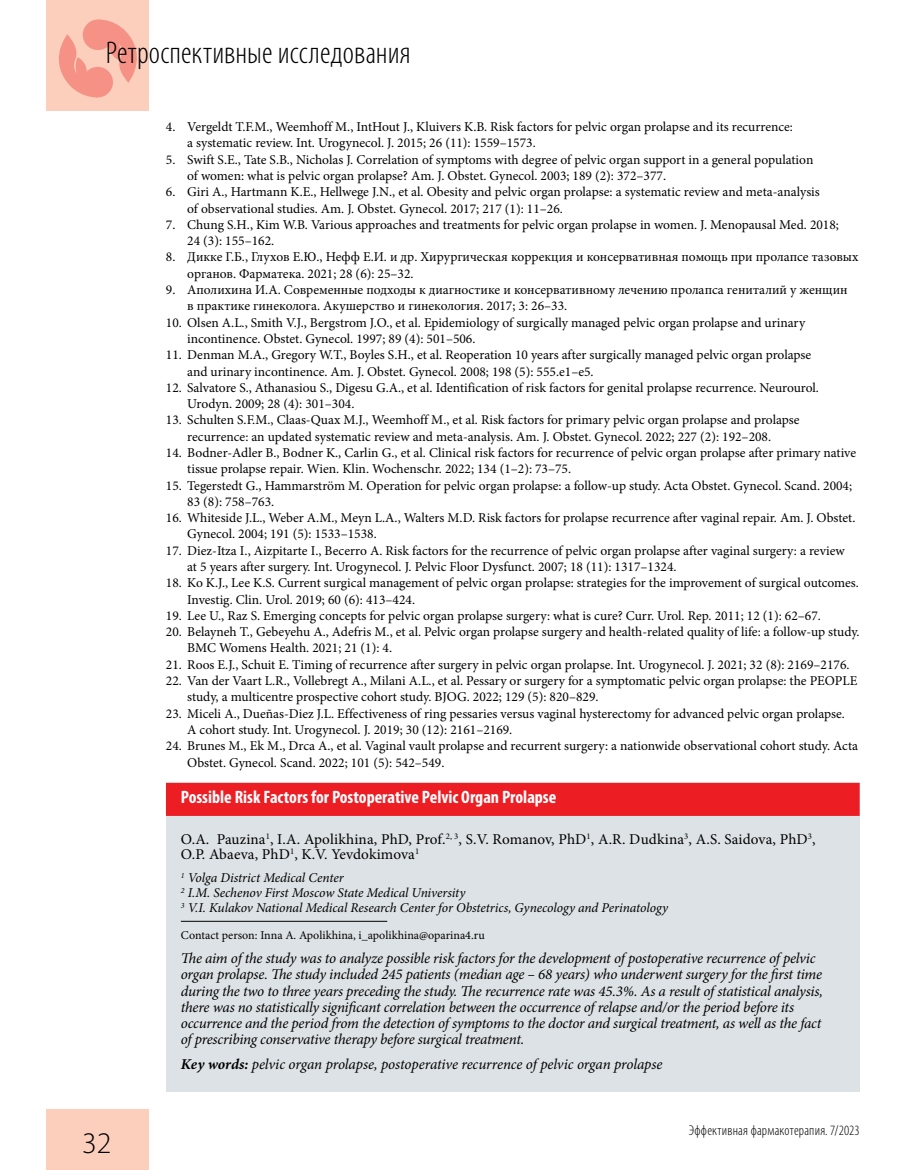
<style>
.page{position:relative;width:915px;height:1170px;background:#fff}
.page>*{position:absolute;margin:0;border:0;box-sizing:border-box;transform-origin:0 0}
.t1{font:300 condensed 31.5px "Myriad Pro";color:#000}
.t2{font:300 30px "Myriad Pro";color:#000}
.t3{font:700 condensed 18px "Myriad Pro";color:#fff}
.t4{font:italic 15px/16.2px "Minion Pro";letter-spacing:-.015em;color:#000}
.t5{font:15px/15px "Minion Pro";letter-spacing:.01em;color:#000}
.t6{font:300 condensed 14.25px "Myriad Pro";letter-spacing:.015em;color:#000}
.t7{font:13.5px/16.4px "Minion Pro";color:#000}
.t8{font:italic 13.5px/15px "Minion Pro";letter-spacing:-.005em;color:#000}
.t9{font:12px "Minion Pro";color:#000}
.s1{font-weight:700}
</style>
<div class="page">
<div style="left:47px;top:0;width:102px;height:111px;background:#fccebc"></div>
<div style="left:47px;top:1108px;width:102px;height:61px;background:#fccebc"></div>
<svg style="left:59px;top:19px;width:78px;height:79px"></svg>
<div style="left:166px;top:782px;width:693px;height:309px;background:#dde2e6"></div>
<div style="left:166px;top:782px;width:693px;height:33px;background:#ed1d24"></div>
<hr style="left:181px;top:920px;width:206px;height:1px;background:#000">
<h1 class="t1" style="left:106px;top:34px;width:306px">Ретроспективные исследования</h1>
<h2 class="t2" style="left:82px;top:1126px;width:31px">32</h2>
<p class="t7" style="left:187px;top:119px;width:607px;text-indent:-21px">4. Vergeldt T.F.M., Weemhoff M., IntHout J., Kluivers K.B. Risk factors for pelvic organ prolapse and its recurrence: a systematic review. Int. Urogynecol. J. 2015; 26 (11): 1559–1573.</p>
<p class="t7" style="left:187px;top:151px;width:627px;text-indent:-21px">5. Swift S.E., Tate S.B., Nicholas J. Correlation of symptoms with degree of pelvic organ support in a general population of women: what is pelvic organ prolapse? Am. J. Obstet. Gynecol. 2003; 189 (2): 372–377.</p>
<p class="t7" style="left:187px;top:184px;width:634px;text-indent:-21px">6. Giri A., Hartmann K.E., Hellwege J.N., et al. Obesity and pelvic organ prolapse: a systematic review and meta-analysis of observational studies. Am. J. Obstet. Gynecol. 2017; 217 (1): 11–26.</p>
<p class="t7" style="left:187px;top:216px;width:653px;text-indent:-21px">7. Chung S.H., Kim W.B. Various approaches and treatments for pelvic organ prolapse in women. J. Menopausal Med. 2018;<br>24 (3): 155–162.</p>
<p class="t7" style="left:187px;top:249px;width:672px;text-indent:-21px">8. Дикке Г.Б., Глухов Е.Ю., Нефф Е.И. и др. Хирургическая коррекция и консервативная помощь при пролапсе тазовых органов. Фарматека. 2021; 28 (6): 25–32.</p>
<p class="t7" style="left:187px;top:281px;width:661px;text-indent:-21px">9. Аполихина И.А. Современные подходы к диагностике и консервативному лечению пролапса гениталий у женщин в практике гинеколога. Акушерство и гинекология. 2017; 3: 26–33.</p>
<p class="t7" style="left:187px;top:314px;width:619px;text-indent:-21px">10. Olsen A.L., Smith V.J., Bergstrom J.O., et al. Epidemiology of surgically managed pelvic organ prolapse and urinary incontinence. Obstet. Gynecol. 1997; 89 (4): 501–506.</p>
<p class="t7" style="left:187px;top:347px;width:625px;text-indent:-21px">11. Denman M.A., Gregory W.T., Boyles S.H., et al. Reoperation 10 years after surgically managed pelvic organ prolapse and urinary incontinence. Am. J. Obstet. Gynecol. 2008; 198 (5): 555.e1–e5.</p>
<p class="t7" style="left:187px;top:379px;width:633px;text-indent:-21px">12. Salvatore S., Athanasiou S., Digesu G.A., et al. Identification of risk factors for genital prolapse recurrence. Neurourol.<br>Urodyn. 2009; 28 (4): 301–304.</p>
<p class="t7" style="left:166px;top:412px;width:635px;text-align:center">13. Schulten S.F.M., Claas-Quax M.J., Weemhoff M., et al. Risk factors for primary pelvic organ prolapse and prolapse recurrence: an updated systematic review and meta-analysis. Am. J. Obstet. Gynecol. 2022; 227 (2): 192–208.</p>
<p class="t7" style="left:187px;top:444px;width:670px;text-indent:-21px">14. Bodner-Adler B., Bodner K., Carlin G., et al. Clinical risk factors for recurrence of pelvic organ prolapse after primary native tissue prolapse repair. Wien. Klin. Wochenschr. 2022; 134 (1–2): 73–75.</p>
<p class="t7" style="left:187px;top:477px;width:666px;text-indent:-21px">15. Tegerstedt G., Hammarström M. Operation for pelvic organ prolapse: a follow-up study. Acta Obstet. Gynecol. Scand. 2004;<br>83 (8): 758–763.</p>
<p class="t7" style="left:187px;top:509px;width:669px;text-indent:-21px">16. Whiteside J.L., Weber A.M., Meyn L.A., Walters M.D. Risk factors for prolapse recurrence after vaginal repair. Am. J. Obstet.<br>Gynecol. 2004; 191 (5): 1533–1538.</p>
<p class="t7" style="left:187px;top:542px;width:658px;text-indent:-21px">17. Diez-Itza I., Aizpitarte I., Becerro A. Risk factors for the recurrence of pelvic organ prolapse after vaginal surgery: a review at 5 years after surgery. Int. Urogynecol. J. Pelvic Floor Dysfunct. 2007; 18 (11): 1317–1324.</p>
<p class="t7" style="left:187px;top:575px;width:673px;text-indent:-21px">18. Ko K.J., Lee K.S. Current surgical management of pelvic organ prolapse: strategies for the improvement of surgical outcomes.<br>Investig. Clin. Urol. 2019; 60 (6): 413–424.</p>
<p class="t7" style="left:166px;top:607px;width:656px">19. Lee U., Raz S. Emerging concepts for pelvic organ prolapse surgery: what is cure? Curr. Urol. Rep. 2011; 12 (1): 62–67.</p>
<p class="t7" style="left:187px;top:623px;width:673px;text-indent:-21px">20. Belayneh T., Gebeyehu A., Adefris M., et al. Pelvic organ prolapse surgery and health-related quality of life: a follow-up study.<br>BMC Womens Health. 2021; 21 (1): 4.</p>
<p class="t7" style="left:166px;top:656px;width:685px">21. Roos E.J., Schuit E. Timing of recurrence after surgery in pelvic organ prolapse. Int. Urogynecol. J. 2021; 32 (8): 2169–2176.</p>
<p class="t7" style="left:187px;top:672px;width:671px;text-indent:-21px">22. Van der Vaart L.R., Vollebregt A., Milani A.L., et al. Pessary or surgery for a symptomatic pelvic organ prolapse: the PEOPLE study, a multicentre prospective cohort study. BJOG. 2022; 129 (5): 820–829.</p>
<p class="t7" style="left:187px;top:705px;width:659px;text-indent:-21px">23. Miceli A., Dueñas-Diez J.L. Effectiveness of ring pessaries versus vaginal hysterectomy for advanced pelvic organ prolapse.<br>A cohort study. Int. Urogynecol. J. 2019; 30 (12): 2161–2169.</p>
<p class="t7" style="left:187px;top:737px;width:672px;text-indent:-21px">24. Brunes M., Ek M., Drca A., et al. Vaginal vault prolapse and recurrent surgery: a nationwide observational cohort study. Acta<br>Obstet. Gynecol. Scand. 2022; 101 (5): 542–549.</p>
<h3 class="t3" style="left:181px;top:785px;width:377px">Possible Risk Factors for Postoperative Pelvic Organ Prolapse</h3>
<p class="t5" style="left:181px;top:831px;width:636px">O.A. Pauzina<sup>1</sup>, I.A. Apolikhina, PhD, Prof.<sup>2,</sup> <sup>3</sup>, S.V. Romanov, PhD<sup>1</sup>, A.R. Dudkina<sup>3</sup>, A.S. Saidova, PhD<sup>3</sup>,<br>O.P. Abaevа, PhD<sup>1</sup>, K.V. Yevdokimova<sup>1</sup></p>
<p class="t8" style="left:181px;top:870px;width:488px"><sup>1</sup> Volga District Medical Center<br><sup>2</sup> I.M. Sechenov First Moscow State Medical University<br><sup>3</sup> V.I. Kulakov National Medical Research Center for Obstetrics, Gynecology and Perinatology</p>
<p class="t9" style="left:181px;top:926px;width:305px">Contact person: Inna A. Apolikhina, i_apolikhina@oparina4.ru</p>
<p class="t4" style="left:181px;top:950px;width:643px">The aim of the study was to analyze possible risk factors for the development of postoperative recurrence of pelvic organ prolapse. The study included 245 patients (median age – 68 years) who underwent surgery for the first time during the two to three years preceding the study. The recurrence rate was 45.3%. As a result of statistical analysis, there was no statistically significant correlation between the occurrence of relapse and/or the period before its occurrence and the period from the detection of symptoms to the doctor and surgical treatment, as well as the fact of prescribing conservative therapy before surgical treatment.</p>
<p class="t4" style="left:181px;top:1055px;width:483px"><span class="s1">Key words:</span> pelvic organ prolapse, postoperative recurrence of pelvic organ prolapse</p>
<p class="t6" style="left:688px;top:1121px;width:172px">Эффективная фармакотерапия. 7/2023</p>
</div>
